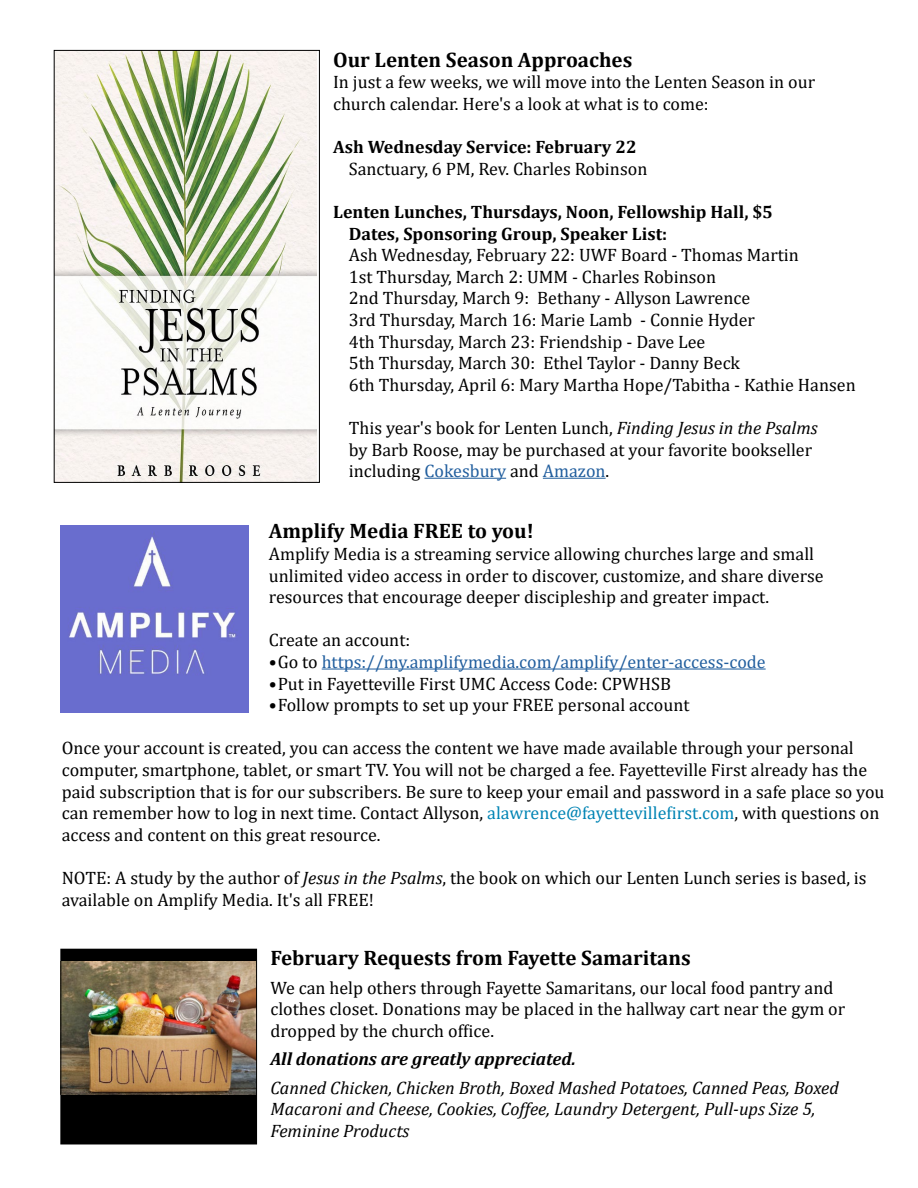
<style>
.page{position:relative;width:918px;height:1188px;background:#fff}
.page>*{position:absolute;margin:0;border:0;box-sizing:border-box;transform-origin:0 0}
.t1{font:700 21px "Cambria";color:#000}
.t2{font:18px/21.6px "Cambria";color:#000}
.t3{font:italic 18px/21.6px "Cambria";color:#000}
.t4{font:700 18px/21.6px "Cambria";color:#000}
.t5{font:18px "Cambria";color:#215e9e}
.t6{font:italic 700 18px "Cambria";color:#000}
.s1{font-style:italic}
.s2{color:#215e9e}
.s3{color:#000}
.s4{color:#0084b4}
</style>
<div class="page">
<hr style="left:424px;top:478px;width:82px;height:1px;background:#215e9e">
<hr style="left:543px;top:478px;width:63px;height:1px;background:#215e9e">
<img style="left:56px;top:52px;width:261px;height:429px">
<div style="left:54px;top:50px;width:266px;height:433px;border:1px solid #000"></div>
<hr style="left:322px;top:669px;width:444px;height:1px;background:#215e9e">
<img style="left:61px;top:525px;width:188px;height:188px">
<div style="left:61px;top:949px;width:196px;height:195px;background:#000"></div>
<img style="left:63px;top:962px;width:192px;height:133px">
<div style="left:61px;top:949px;width:196px;height:195px;border:1px solid #000"></div>
<p class="t1" style="left:333px;top:45px;width:301px">Our Lenten Season Approaches</p>
<p class="t2" style="left:333px;top:71px;width:484px">In just a few weeks, we will move into the Lenten Season in our church calendar. Here's a look at what is to come:</p>
<p class="t4" style="left:333px;top:136px;width:305px">Ash Wednesday Service: February 22</p>
<p class="t2" style="left:349px;top:158px;width:300px">Sanctuary, 6 PM, Rev. Charles Robinson</p>
<p class="t4" style="left:349px;top:200px;width:426px;text-indent:-16px">Lenten Lunches, Thursdays, Noon, Fellowship Hall, $5<br>Dates, Sponsoring Group, Speaker List:</p>
<p class="t2" style="left:349px;top:244px;width:508px">Ash Wednesday, February 22: UWF Board - Thomas Martin<br>1st Thursday, March 2: UMM - Charles Robinson<br>2nd Thursday, March 9: Bethany - Allyson Lawrence<br>3rd Thursday, March 16: Marie Lamb - Connie Hyder<br>4th Thursday, March 23: Friendship - Dave Lee<br>5th Thursday, March 30: Ethel Taylor - Danny Beck<br>6th Thursday, April 6: Mary Martha Hope/Tabitha - Kathie Hansen</p>
<p class="t2" style="left:349px;top:417px;width:470px">This year's book for Lenten Lunch, <span class="s1">Finding Jesus in the Psalms </span>by Barb Roose, may be purchased at your favorite bookseller including <span class="s2">Cokesbury</span> and <span class="s2">Amazon</span>.</p>
<p class="t1" style="left:269px;top:516px;width:266px">Amplify Media FREE to you!</p>
<p class="t2" style="left:269px;top:543px;width:556px">Amplify Media is a streaming service allowing churches large and small unlimited video access in order to discover, customize, and share diverse resources that encourage deeper discipleship and greater impact.</p>
<p class="t2" style="left:269px;top:629px;width:143px">Create an account:</p>
<p class="t5" style="left:269px;top:651px;width:498px"><span class="s3">•Go to</span> https://my.amplifymedia.com/amplify/enter-access-code</p>
<p class="t2" style="left:269px;top:673px;width:404px">•Put in Fayetteville First UMC Access Code: CPWHSB</p>
<p class="t2" style="left:269px;top:694px;width:422px">•Follow prompts to set up your FREE personal account</p>
<p class="t2" style="left:62px;top:737px;width:824px">Once your account is created, you can access the content we have made available through your personal computer, smartphone, tablet, or smart TV. You will not be charged a fee. Fayetteville First already has the paid subscription that is for our subscribers. Be sure to keep your email and password in a safe place so you can remember how to log in next time. Contact Allyson, <span class="s4">alawrence@fayettevillefirst.com</span>, with questions on access and content on this great resource.</p>
<p class="t2" style="left:62px;top:867px;width:806px">NOTE: A study by the author of <span class="s1">Jesus in the Psalms</span>, the book on which our Lenten Lunch series is based, is available on Amplify Media. It's all FREE!</p>
<p class="t1" style="left:270px;top:943px;width:422px">February Requests from Fayette Samaritans</p>
<p class="t2" style="left:270px;top:977px;width:576px">We can help others through Fayette Samaritans, our local food pantry and clothes closet. Donations may be placed in the hallway cart near the gym or dropped by the church office.</p>
<p class="t6" style="left:270px;top:1046px;width:307px">All donations are greatly appreciated.</p>
<p class="t3" style="left:270px;top:1076px;width:570px">Canned Chicken, Chicken Broth, Boxed Mashed Potatoes, Canned Peas, Boxed<br>Macaroni and Cheese, Cookies, Coffee, Laundry Detergent, Pull-ups Size 5,<br>Feminine Products</p>
</div>
